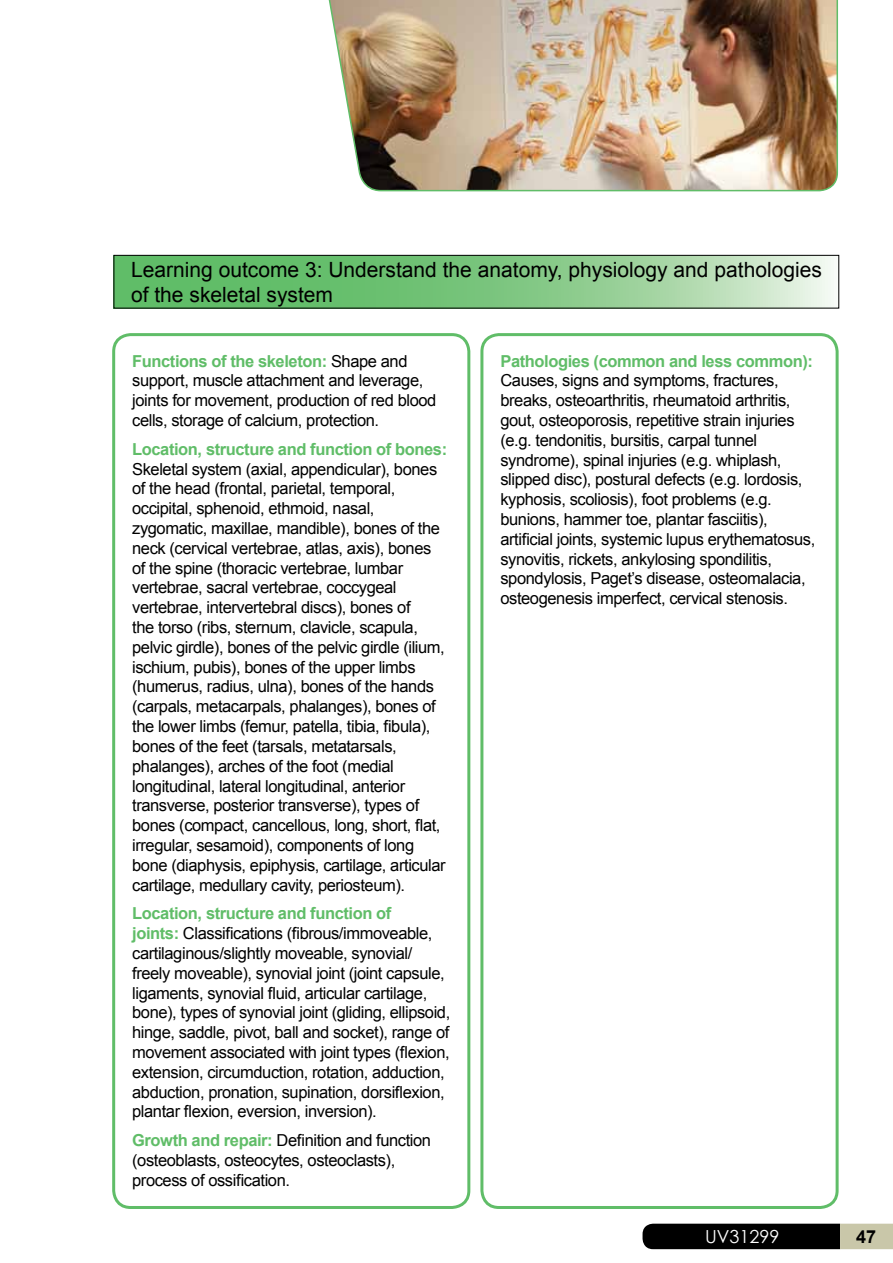
<style>
.page{position:relative;width:893px;height:1263px;background:#fff}
.page>*{position:absolute;margin:0;border:0;box-sizing:border-box;transform-origin:0 0}
.t1{font:21px/25.2px "Arial";color:#000}
.t2{font:18px "Century Gothic";color:#fff}
.t3{font:700 18px "Arial";color:#000}
.t4{font:16.5px/19.8px "Arial";letter-spacing:-.025em;color:#000}
.t5{font:700 16.5px "Arial";letter-spacing:-.025em;color:#60bd68}
.s1{font-weight:700;color:#60bd68}
</style>
<div class="page">
<svg style="left:116px;top:257px;width:715px;height:49px;background:#88cb8b"></svg>
<div style="left:114px;top:255px;width:725px;height:53px;border:1px solid #000"></div>
<svg style="left:642px;top:1224px;width:251px;height:25px;background:#2c2c25"></svg>
<div style="left:112px;top:333px;width:358px;height:876px;border:3px solid #60bd68;border-radius:17px"></div>
<div style="left:480px;top:333px;width:359px;height:876px;border:3px solid #60bd68;border-radius:17px"></div>
<img style="left:328px;top:0;width:510px;height:192px">
<p class="t1" style="left:131px;top:257px;width:692px">Learning outcome 3: Understand the anatomy, physiology and pathologies of the skeletal system</p>
<p class="t4" style="left:132px;top:351px;width:306px"><span class="s1">Functions of the skeleton:</span> Shape and support, muscle attachment and leverage, joints for movement, production of red blood cells, storage of calcium, protection.</p>
<p class="t5" style="left:132px;top:438px;width:316px">Location, structure and function of bones:</p>
<p class="t4" style="left:132px;top:459px;width:315px">Skeletal system (axial, appendicular), bones of the head (frontal, parietal, temporal, occipital, sphenoid, ethmoid, nasal, zygomatic, maxillae, mandible), bones of the neck (cervical vertebrae, atlas, axis), bones of the spine (thoracic vertebrae, lumbar vertebrae, sacral vertebrae, coccygeal vertebrae, intervertebral discs), bones of<br>the torso (ribs, sternum, clavicle, scapula, pelvic girdle), bones of the pelvic girdle (ilium, ischium, pubis), bones of the upper limbs (humerus, radius, ulna), bones of the hands (carpals, metacarpals, phalanges), bones of the lower limbs (femur, patella, tibia, fibula), bones of the feet (tarsals, metatarsals, phalanges), arches of the foot (medial longitudinal, lateral longitudinal, anterior transverse, posterior transverse), types of bones (compact, cancellous, long, short, flat, irregular, sesamoid), components of long bone (diaphysis, epiphysis, cartilage, articular cartilage, medullary cavity, periosteum).</p>
<p class="t4" style="left:132px;top:904px;width:320px"><span class="s1">Location, structure and function of<br>joints:</span> Classifications (fibrous/immoveable, cartilaginous/slightly moveable, synovial/ freely moveable), synovial joint (joint capsule, ligaments, synovial fluid, articular cartilage, bone), types of synovial joint (gliding, ellipsoid, hinge, saddle, pivot, ball and socket), range of movement associated with joint types (flexion, extension, circumduction, rotation, adduction, abduction, pronation, supination, dorsiflexion, plantar flexion, eversion, inversion).</p>
<p class="t4" style="left:132px;top:1131px;width:300px"><span class="s1">Growth and repair:</span> Definition and function (osteoblasts, osteocytes, osteoclasts), process of ossification.</p>
<p class="t5" style="left:500px;top:350px;width:314px">Pathologies (common and less common):</p>
<p class="t4" style="left:500px;top:371px;width:316px">Causes, signs and symptoms, fractures, breaks, osteoarthritis, rheumatoid arthritis, gout, osteoporosis, repetitive strain injuries (e.g. tendonitis, bursitis, carpal tunnel syndrome), spinal injuries (e.g. whiplash, slipped disc), postural defects (e.g. lordosis, kyphosis, scoliosis), foot problems (e.g. bunions, hammer toe, plantar fasciitis), artificial joints, systemic lupus erythematosus, synovitis, rickets, ankylosing spondilitis, spondylosis, Paget’s disease, osteomalacia, osteogenesis imperfect, cervical stenosis.</p>
<p class="t2" style="left:705px;top:1223px;width:76px">UV31299</p>
<p class="t3" style="left:856px;top:1225px;width:22px">47</p>
</div>
